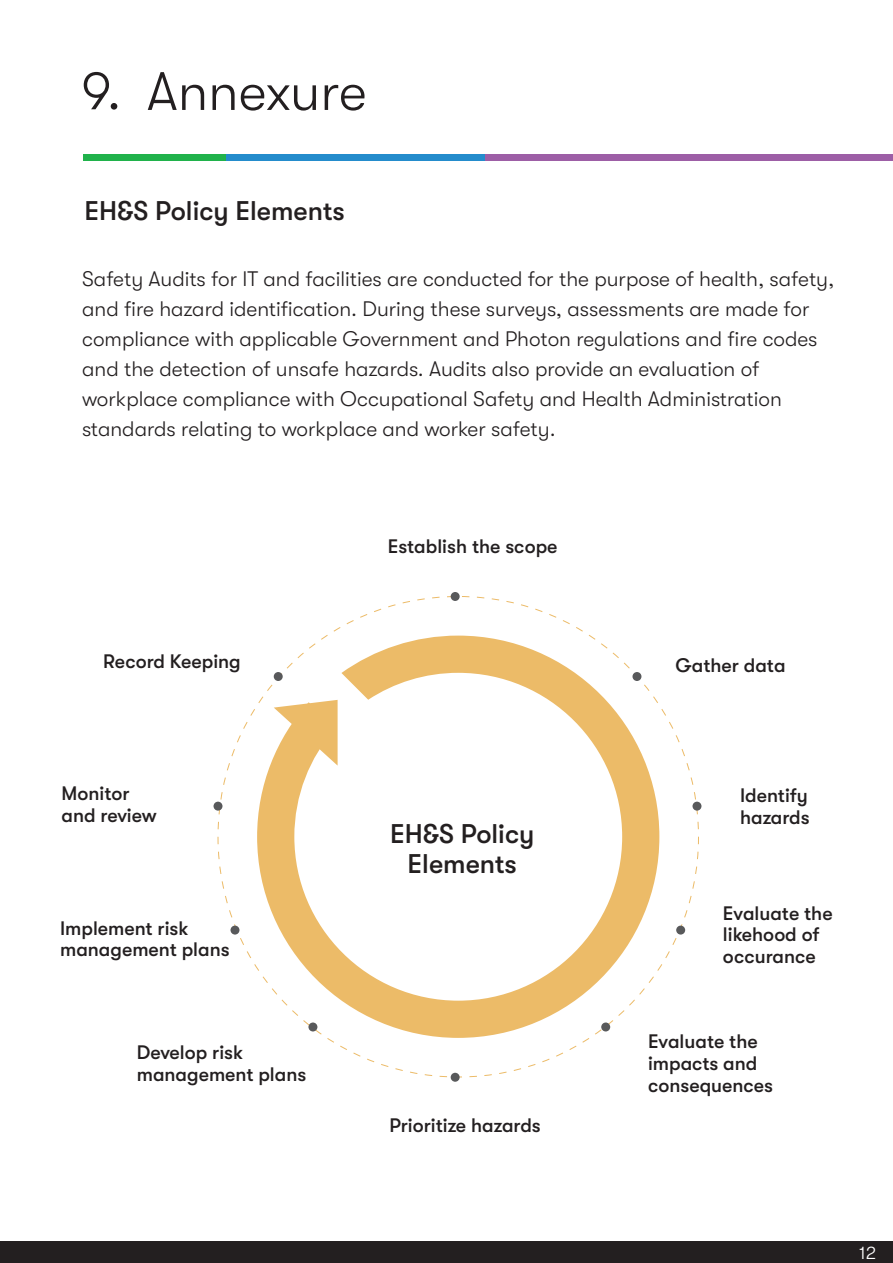
<style>
.page{position:relative;width:893px;height:1263px;background:#fff}
.page>*{position:absolute;margin:0;border:0;box-sizing:border-box;transform-origin:0 0}
.t1{font:300 54px "GT Walsheim";color:#231f20}
.t2{font:500 27px/30px "GT Walsheim";color:#231f20;text-align:center}
.t3{font:300 21px/30px "GT Walsheim";color:#231f20}
.t4{font:500 19.5px/21.8px "GT Walsheim";color:#231f20}
.t5{font:300 18px "GT Walsheim";color:#fff}
</style>
<div class="page">
<div style="left:83px;top:154px;width:164px;height:7px;background:#20b24b"></div>
<div style="left:227px;top:154px;width:258px;height:7px;background:#248ccc"></div>
<div style="left:485px;top:154px;width:408px;height:7px;background:#9d5ea6"></div>
<div style="left:0;top:1241px;width:893px;height:22px;background:#231f20"></div>
<svg style="left:257px;top:636px;width:402px;height:402px"></svg>
<svg style="left:274px;top:700px;width:64px;height:66px"></svg>
<div style="left:632px;top:672px;width:9px;height:9px;background:#58595b;border-radius:50%"></div>
<div style="left:451px;top:592px;width:9px;height:9px;background:#58595b;border-radius:50%"></div>
<div style="left:451px;top:1073px;width:9px;height:9px;background:#58595b;border-radius:50%"></div>
<div style="left:601px;top:1022px;width:9px;height:9px;background:#58595b;border-radius:50%"></div>
<div style="left:308px;top:1022px;width:9px;height:9px;background:#58595b;border-radius:50%"></div>
<div style="left:230px;top:925px;width:9px;height:9px;background:#58595b;border-radius:50%"></div>
<div style="left:214px;top:802px;width:8px;height:9px;background:#58595b;border-radius:50%"></div>
<div style="left:692px;top:802px;width:9px;height:9px;background:#58595b;border-radius:50%"></div>
<div style="left:676px;top:925px;width:9px;height:9px;background:#58595b;border-radius:50%"></div>
<div style="left:274px;top:672px;width:9px;height:9px;background:#58595b;border-radius:50%"></div>
<h1 class="t1" style="left:82px;top:61px;width:41px">9.</h1>
<h1 class="t1" style="left:147px;top:61px;width:221px">Annexure</h1>
<p class="t2" style="left:85px;top:196px;width:262px">EH&amp;S Policy Elements</p>
<p class="t3" style="left:82px;top:264px;width:754px">Safety Audits for IT and facilities are conducted for the purpose of health, safety, and fire hazard identification. During these surveys, assessments are made for compliance with applicable Government and Photon regulations and fire codes and the detection of unsafe hazards. Audits also provide an evaluation of workplace compliance with Occupational Safety and Health Administration standards relating to workplace and worker safety.</p>
<p class="t4" style="left:103px;top:650px;width:139px">Record Keeping</p>
<p class="t4" style="left:62px;top:782px;width:97px">Monitor and review</p>
<p class="t4" style="left:60px;top:917px;width:171px">Implement risk management plans</p>
<p class="t4" style="left:137px;top:1042px;width:171px">Develop risk management plans</p>
<p class="t4" style="left:388px;top:535px;width:171px">Establish the scope</p>
<p class="t2" style="left:390px;top:818px;width:146px">EH&amp;S Policy<br>Elements</p>
<p class="t4" style="left:389px;top:1114px;width:153px">Prioritize hazards</p>
<p class="t4" style="left:675px;top:654px;width:112px">Gather data</p>
<p class="t4" style="left:740px;top:784px;width:71px">Identify hazards</p>
<p class="t4" style="left:723px;top:902px;width:111px">Evaluate the likehood of occurance</p>
<p class="t4" style="left:648px;top:1031px;width:127px">Evaluate the impacts and consequences</p>
<p class="t5" style="left:859px;top:1242px;width:18px">12</p>
</div>
